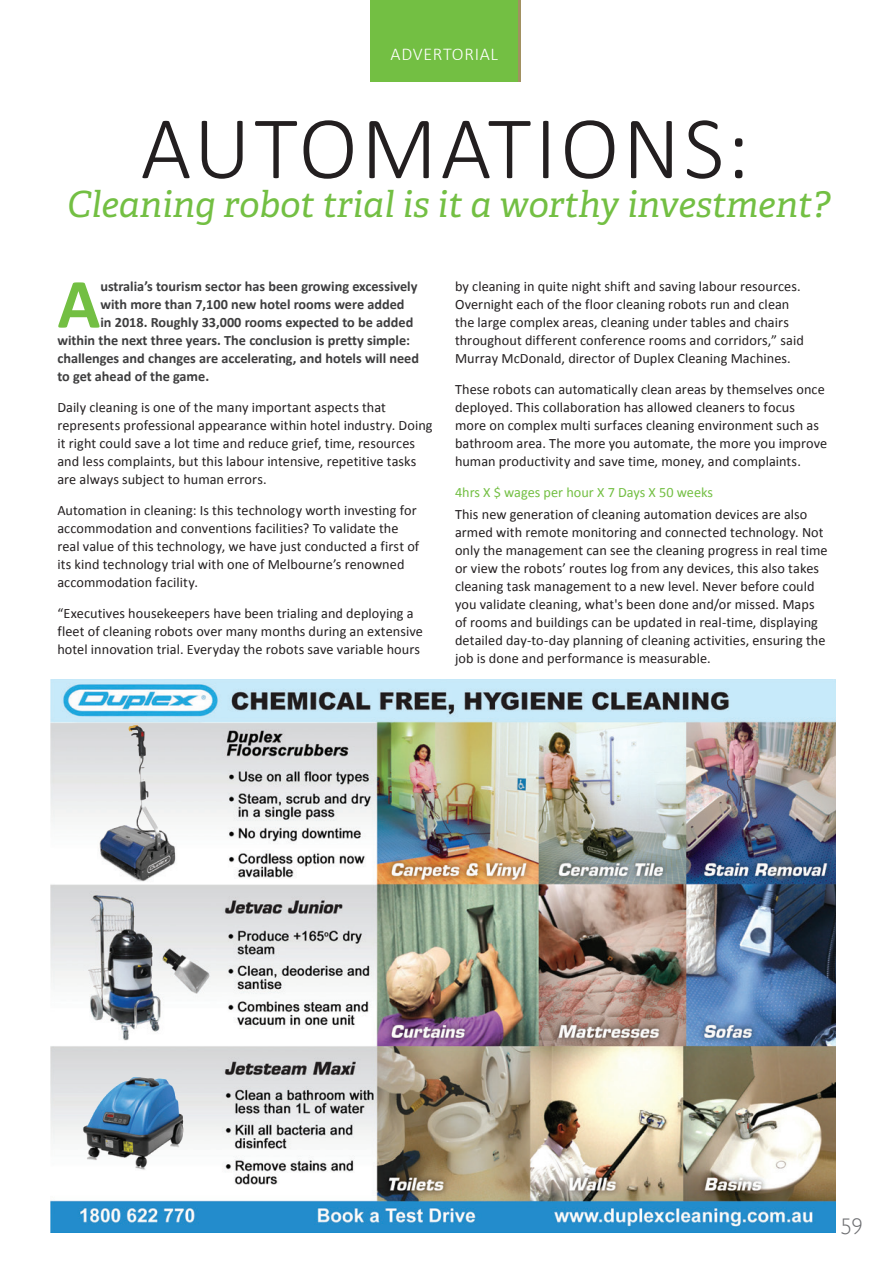
<style>
.page{position:relative;width:893px;height:1263px;background:#fff}
.page>*{position:absolute;margin:0;border:0;box-sizing:border-box;transform-origin:0 0}
.t1{font:300 90px "Calibri";letter-spacing:.04em;color:#231f20}
.t2{font:700 70.95px "Calibri";color:#73bf43}
.t3{font:italic 36px "Adelle";color:#73bf43}
.t4{font:300 22.5px "Gill Sans";color:#6c6d70}
.t5{font:300 18px "Calibri";letter-spacing:.04em;color:#fff}
.t6{font:14.25px/18px "Calibri";letter-spacing:.005em;color:#231f20}
.t7{font:700 14.25px "Calibri";color:#3e3e3f}
.t8{font:14.25px "Calibri";color:#73bf43}
</style>
<div class="page">
<div style="left:370px;top:0;width:148px;height:81px;background:#73bf43"></div>
<img style="left:50px;top:679px;width:786px;height:553px">
<img style="left:98px;top:721px;width:85px;height:169px">
<img style="left:73px;top:1052px;width:124px;height:145px">
<p class="t5" style="left:390px;top:42px;width:109px">ADVERTORIAL</p>
<h1 class="t1" style="left:141px;top:92px;width:611px">AUTOMATIONS:</h1>
<h3 class="t3" style="left:67px;top:182px;width:764px">Cleaning robot trial is it a worthy investment?</h3>
<h2 class="t2" style="left:57px;top:260px;width:45px">A</h2>
<p class="t7" style="left:100px;top:278px;width:319px">ustralia’s tourism sector has been growing excessively</p>
<p class="t7" style="left:100px;top:296px;width:306px">with more than 7,100 new hotel rooms were added</p>
<p class="t7" style="left:100px;top:314px;width:314px">in 2018. Roughly 33,000 rooms expected to be added</p>
<p class="t7" style="left:57px;top:332px;width:354px">within the next three years. The conclusion is pretty simple:</p>
<p class="t7" style="left:57px;top:350px;width:363px">challenges and changes are accelerating, and hotels will need</p>
<p class="t7" style="left:57px;top:368px;width:153px">to get ahead of the game.</p>
<p class="t6" style="left:57px;top:398px;width:377px">Daily cleaning is one of the many important aspects that represents professional appearance within hotel industry. Doing it right could save a lot time and reduce grief, time, resources and less complaints, but this labour intensive, repetitive tasks are always subject to human errors.</p>
<p class="t6" style="left:57px;top:501px;width:363px">Automation in cleaning: Is this technology worth investing for accommodation and conventions facilities? To validate the real value of this technology, we have just conducted a first of its kind technology trial with one of Melbourne’s renowned accommodation facility.</p>
<p class="t6" style="left:57px;top:603px;width:367px">“Executives housekeepers have been trialing and deploying a fleet of cleaning robots over many months during an extensive hotel innovation trial. Everyday the robots save variable hours</p>
<p class="t6" style="left:455px;top:277px;width:350px">by cleaning in quite night shift and saving labour resources.<br>Overnight each of the floor cleaning robots run and clean the large complex areas, cleaning under tables and chairs throughout different conference rooms and corridors,” said Murray McDonald, director of Duplex Cleaning Machines.</p>
<p class="t6" style="left:455px;top:380px;width:374px">These robots can automatically clean areas by themselves once deployed. This collaboration has allowed cleaners to focus more on complex multi surfaces cleaning environment such as bathroom area. The more you automate, the more you improve human productivity and save time, money, and complaints.</p>
<p class="t8" style="left:455px;top:483px;width:260px">4hrs X $ wages per hour X 7 Days X 50 weeks</p>
<p class="t6" style="left:455px;top:505px;width:374px">This new generation of cleaning automation devices are also armed with remote monitoring and connected technology. Not only the management can see the cleaning progress in real time or view the robots’ routes log from any devices, this also takes cleaning task management to a new level. Never before could you validate cleaning, what's been done and/or missed. Maps of rooms and buildings can be updated in real-time, displaying detailed day-to-day planning of cleaning activities, ensuring the job is done and performance is measurable.</p>
<h3 class="t4" style="left:841px;top:1213px;width:24px">59</h3>
</div>
